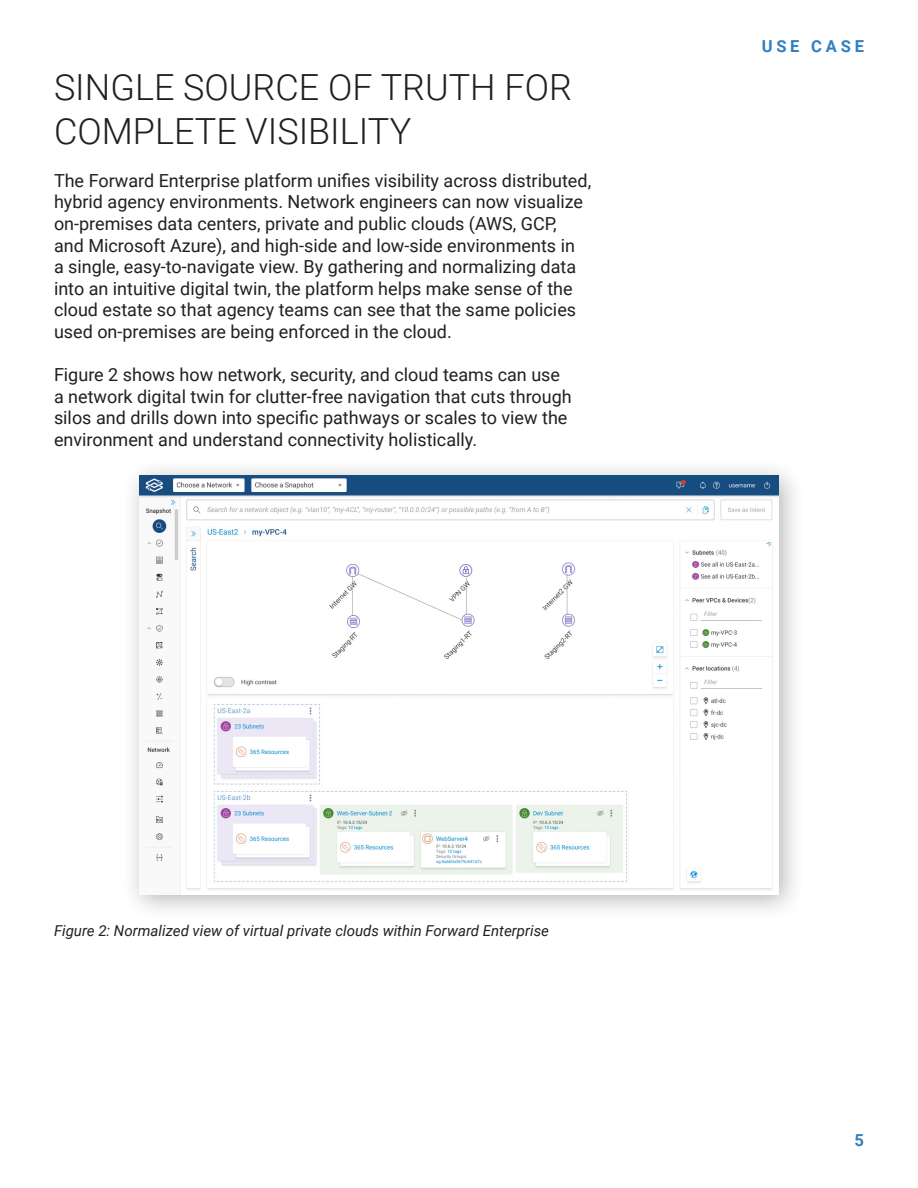
<style>
.page{position:relative;width:918px;height:1188px;background:#fff}
.page>*{position:absolute;margin:0;border:0;box-sizing:border-box;transform-origin:0 0}
.t1{font:300 36px/43.2px "Roboto";color:#231f20}
.t2{font:18px/21.6px "Roboto";color:#231f20}
.t3{font:700 16.5px "Roboto";letter-spacing:.23em;color:#307fc3}
.t4{font:italic 15px "Roboto";color:#231f20}
</style>
<div class="page">
<div style="left:121px;top:458px;width:685px;height:464px;background:#231f20;opacity:.33"></div>
<img style="left:139px;top:475px;width:640px;height:419px">
<h1 class="t1" style="left:54px;top:65px;width:519px">SINGLE SOURCE OF TRUTH FOR<br>COMPLETE VISIBILITY</h1>
<p class="t2" style="left:54px;top:169px;width:539px">The Forward Enterprise platform unifies visibility across distributed, hybrid agency environments. Network engineers can now visualize on-premises data centers, private and public clouds (AWS, GCP, and Microsoft Azure), and high-side and low-side environments in<br>a single, easy-to-navigate view. By gathering and normalizing data into an intuitive digital twin, the platform helps make sense of the cloud estate so that agency teams can see that the same policies used on-premises are being enforced in the cloud.</p>
<p class="t2" style="left:54px;top:363px;width:519px">Figure 2 shows how network, security, and cloud teams can use a network digital twin for clutter-free navigation that cuts through silos and drills down into specific pathways or scales to view the environment and understand connectivity holistically.</p>
<p class="t3" style="left:762px;top:34px;width:104px">USE CASE</p>
<p class="t4" style="left:54px;top:920px;width:497px">Figure 2: Normalized view of virtual private clouds within Forward Enterprise</p>
<p class="t3" style="left:855px;top:1129px;width:11px">5</p>
</div>
